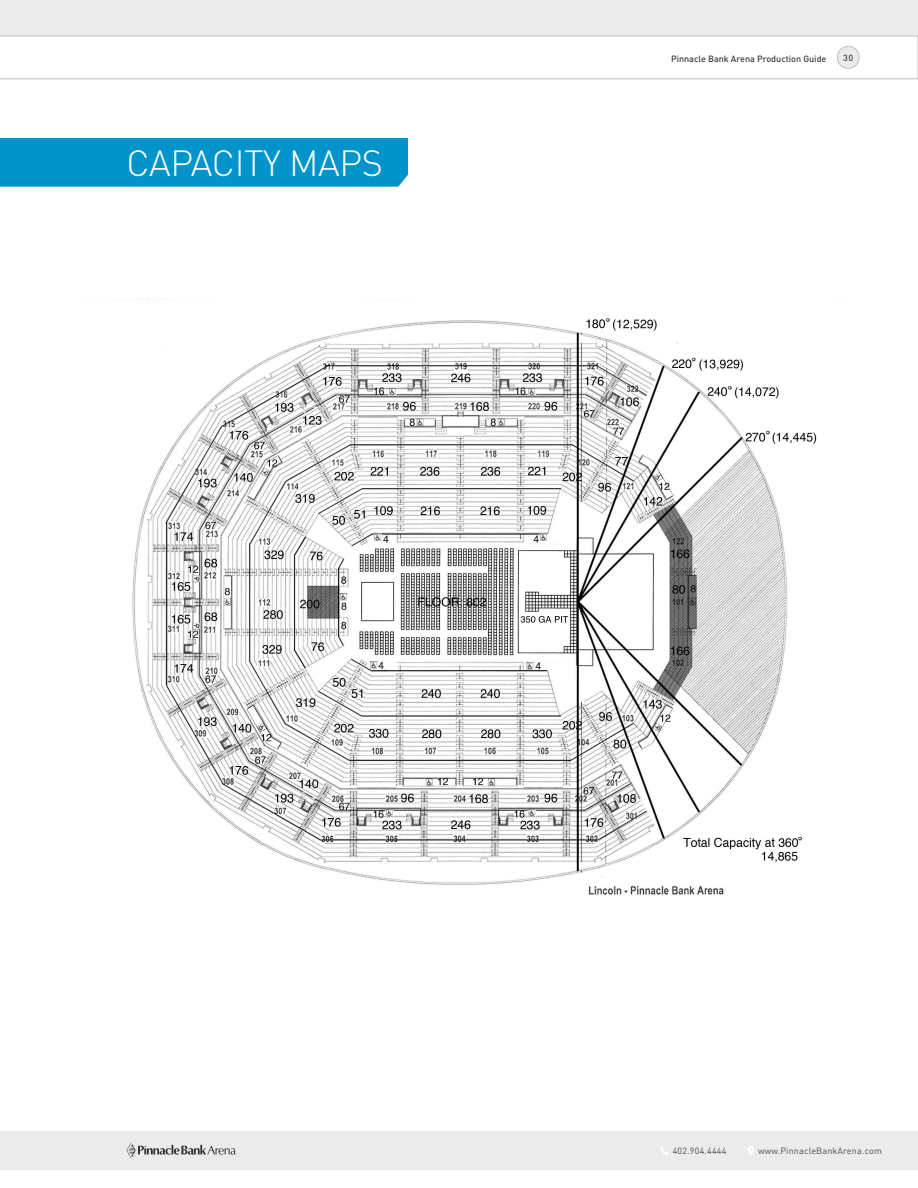
<style>
.page{position:relative;width:918px;height:1188px;background:#fff}
.page>*{position:absolute;margin:0;border:0;box-sizing:border-box;transform-origin:0 0}
.t1{font:300 36px "DIN Pro";letter-spacing:-.01em;color:#fff}
.t2{font:9px "DIN Pro";letter-spacing:.02em;color:#4b4b4d}
.t3{font:500 9px "DIN Pro";color:#000}
.t4{font:500 9px "DIN Pro";color:#4b4b4d}
</style>
<div class="page">
<div style="left:0;top:0;width:918px;height:36px;background:#ebebeb"></div>
<div style="left:0;top:1131px;width:918px;height:39px;background:#ebebeb"></div>
<svg style="left:0;top:36px;width:918px;height:43px"></svg>
<div style="left:837px;top:46px;width:22px;height:22px;background:#ebebeb;border-radius:50%"></div>
<div style="left:837px;top:46px;width:23px;height:23px;border:1px solid #bcbec0;border-radius:50%"></div>
<svg style="left:126px;top:1142px;width:110px;height:17px"></svg>
<svg style="left:660px;top:1146px;width:9px;height:9px"></svg>
<svg style="left:748px;top:1146px;width:6px;height:9px"></svg>
<div style="left:0;top:138px;width:408px;height:49px;background:#0094ca"></div>
<img style="left:132px;top:318px;width:685px;height:577px">
<h1 class="t1" style="left:127px;top:139px;width:258px">CAPACITY MAPS</h1>
<p class="t3" style="left:671px;top:53px;width:157px">Pinnacle Bank Arena Production Guide</p>
<p class="t4" style="left:843px;top:51px;width:11px">30</p>
<p class="t2" style="left:673px;top:1144px;width:55px">402.904.4444</p>
<p class="t2" style="left:758px;top:1144px;width:125px">www.PinnacleBankArena.com</p>
</div>
